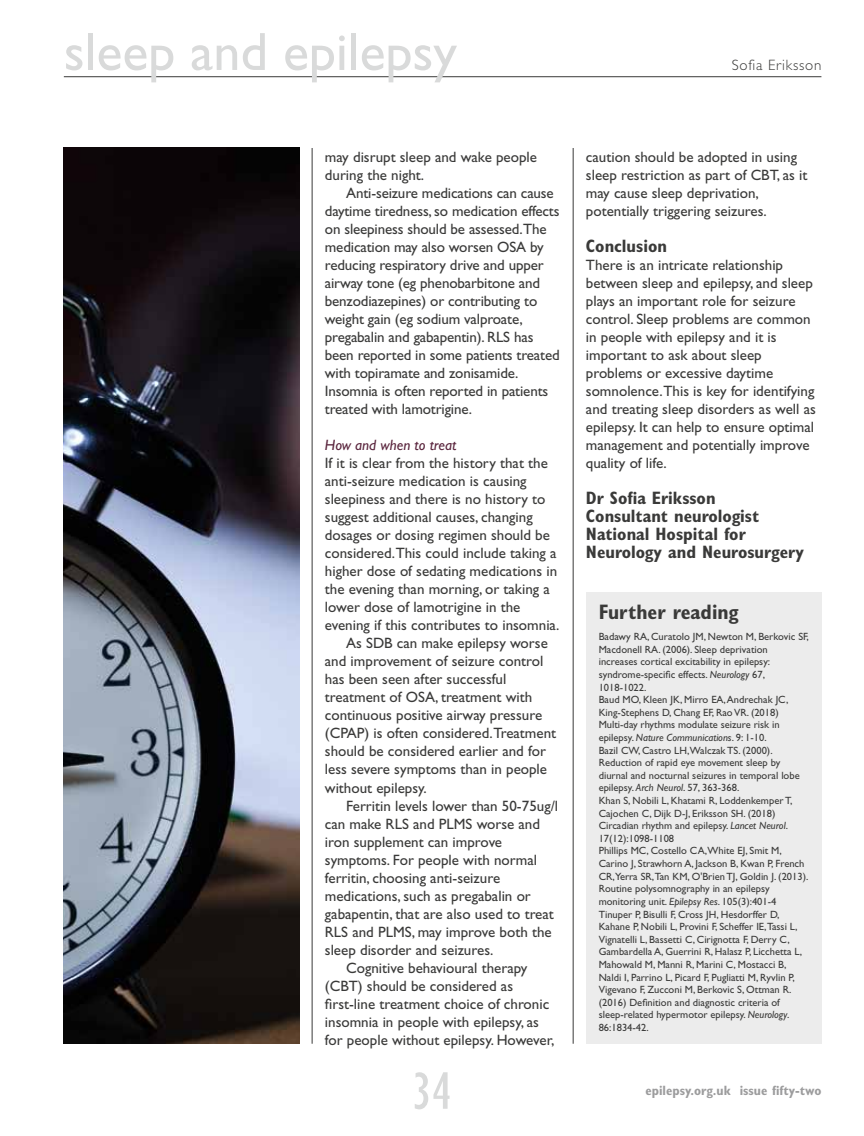
<style>
.page{position:relative;width:864px;height:1136px;background:#fff}
.page>*{position:absolute;margin:0;border:0;box-sizing:border-box;transform-origin:0 0}
.t1{font:54px "Gill Sans Std";color:#d9dada}
.t2{font:condensed 54px "Gill Sans Std";color:#d9dada}
.t3{font:700 condensed 21px "Gill Sans Std";color:#3a3a39}
.t4{font:700 condensed 18px/18px "Gill Sans Std";color:#3a3a39}
.t5{font:15px/18px "Gill Sans Std";color:#3a3a39}
.t6{font:italic 15px "Gill Sans Std";color:#5a253d}
.t7{font:300 15px "Gill Sans Std";letter-spacing:.05em;color:#3a3a39}
.t8{font:700 condensed 13.5px "Gill Sans Std";color:#9c9c9d}
.t9{font:10.5px/12.6px "Gill Sans Std";color:#3a3a39}
.s1{font-style:italic}
</style>
<div class="page">
<hr style="left:311px;top:148px;width:1px;height:895px;background:#3a3a39">
<hr style="left:572px;top:148px;width:1px;height:895px;background:#3a3a39">
<hr style="left:64px;top:76px;width:757px;height:1px;background:#3a3a39">
<div style="left:585px;top:592px;width:236px;height:451px;background:#ececec"></div>
<img style="left:64px;top:148px;width:235px;height:895px">
<h1 class="t1" style="left:64px;top:21px;width:394px">sleep and epilepsy</h1>
<p class="t7" style="left:731px;top:57px;width:91px">Sofia Eriksson</p>
<p class="t5" style="left:325px;top:148px;width:213px">may disrupt sleep and wake people during the night.</p>
<p class="t5" style="left:325px;top:184px;width:236px;text-indent:21px">Anti-seizure medications can cause daytime tiredness, so medication effects on sleepiness should be assessed.The medication may also worsen OSA by reducing respiratory drive and upper airway tone (eg phenobarbitone and benzodiazepines) or contributing to weight gain (eg sodium valproate, pregabalin and gabapentin). RLS has been reported in some patients treated with topiramate and zonisamide.<br>Insomnia is often reported in patients treated with lamotrigine.</p>
<p class="t6" style="left:325px;top:436px;width:133px">How and when to treat</p>
<p class="t5" style="left:325px;top:454px;width:224px">If it is clear from the history that the</p>
<p class="t5" style="left:325px;top:472px;width:203px">anti-seizure medication is causing</p>
<p class="t5" style="left:325px;top:490px;width:222px">sleepiness and there is no history to</p>
<p class="t5" style="left:325px;top:508px;width:209px">suggest additional causes, changing</p>
<p class="t5" style="left:325px;top:526px;width:226px">dosages or dosing regimen should be</p>
<p class="t5" style="left:325px;top:544px;width:233px">considered.This could include taking a</p>
<p class="t5" style="left:325px;top:562px;width:234px">higher dose of sedating medications in</p>
<p class="t5" style="left:325px;top:580px;width:226px">the evening than morning, or taking a</p>
<p class="t5" style="left:325px;top:598px;width:197px">lower dose of lamotrigine in the</p>
<p class="t5" style="left:325px;top:616px;width:236px">evening if this contributes to insomnia.</p>
<p class="t5" style="left:346px;top:634px;width:203px">As SDB can make epilepsy worse</p>
<p class="t5" style="left:325px;top:652px;width:220px">and improvement of seizure control</p>
<p class="t5" style="left:325px;top:670px;width:183px">has been seen after successful</p>
<p class="t5" style="left:325px;top:688px;width:209px">treatment of OSA, treatment with</p>
<p class="t5" style="left:325px;top:706px;width:219px">continuous positive airway pressure</p>
<p class="t5" style="left:325px;top:724px;width:233px">(CPAP) is often considered.Treatment</p>
<p class="t5" style="left:325px;top:742px;width:222px">should be considered earlier and for</p>
<p class="t5" style="left:325px;top:760px;width:224px">less severe symptoms than in people</p>
<p class="t5" style="left:325px;top:778px;width:103px">without epilepsy.</p>
<p class="t5" style="left:346px;top:796px;width:213px">Ferritin levels lower than 50-75ug/l</p>
<p class="t5" style="left:325px;top:814px;width:217px">can make RLS and PLMS worse and</p>
<p class="t5" style="left:325px;top:832px;width:179px">iron supplement can improve</p>
<p class="t5" style="left:325px;top:850px;width:213px">symptoms. For people with normal</p>
<p class="t5" style="left:325px;top:868px;width:177px">ferritin, choosing anti-seizure</p>
<p class="t5" style="left:325px;top:886px;width:207px">medications, such as pregabalin or</p>
<p class="t5" style="left:325px;top:904px;width:230px">gabapentin, that are also used to treat</p>
<p class="t5" style="left:325px;top:922px;width:228px">RLS and PLMS, may improve both the</p>
<p class="t5" style="left:325px;top:940px;width:170px">sleep disorder and seizures.</p>
<p class="t5" style="left:346px;top:958px;width:182px">Cognitive behavioural therapy</p>
<p class="t5" style="left:325px;top:976px;width:190px">(CBT) should be considered as</p>
<p class="t5" style="left:325px;top:994px;width:226px">first-line treatment choice of chronic</p>
<p class="t5" style="left:325px;top:1012px;width:215px">insomnia in people with epilepsy, as</p>
<p class="t5" style="left:325px;top:1030px;width:231px">for people without epilepsy. However,</p>
<h1 class="t2" style="left:412px;top:1061px;width:41px">34</h1>
<p class="t5" style="left:585px;top:148px;width:223px">caution should be adopted in using sleep restriction as part of CBT, as it may cause sleep deprivation, potentially triggering seizures.</p>
<p class="t4" style="left:585px;top:237px;width:82px">Conclusion</p>
<p class="t5" style="left:585px;top:256px;width:231px">There is an intricate relationship between sleep and epilepsy, and sleep plays an important role for seizure control. Sleep problems are common in people with epilepsy and it is important to ask about sleep problems or excessive daytime somnolence.This is key for identifying and treating sleep disorders as well as epilepsy. It can help to ensure optimal management and potentially improve quality of life.</p>
<p class="t4" style="left:585px;top:489px;width:220px">Dr Sofia Eriksson<br>Consultant neurologist<br>National Hospital for<br>Neurology and Neurosurgery</p>
<h2 class="t3" style="left:598px;top:599px;width:141px">Further reading</h2>
<p class="t9" style="left:598px;top:630px;width:212px">Badawy RA, Curatolo JM, Newton M, Berkovic SF, Macdonell RA. (2006). Sleep deprivation increases cortical excitability in epilepsy: syndrome-specific effects. <span class="s1">Neurology</span> 67, 1018-1022.<br>Baud MO, Kleen JK, Mirro EA, Andrechak JC, King-Stephens D, Chang EF, Rao VR. (2018)<br>Multi-day rhythms modulate seizure risk in epilepsy. <span class="s1">Nature Communications</span>. 9: 1-10.<br>Bazil CW, Castro LH,Walczak TS. (2000).<br>Reduction of rapid eye movement sleep by diurnal and nocturnal seizures in temporal lobe epilepsy. <span class="s1">Arch Neurol</span>. 57, 363-368.<br>Khan S, Nobili L, Khatami R, Loddenkemper T, Cajochen C, Dijk D-J, Eriksson SH. (2018)<br>Circadian rhythm and epilepsy. <span class="s1">Lancet Neurol</span>.<br>17(12):1098-1108<br>Phillips MC, Costello CA,White EJ, Smit M, Carino J, Strawhorn A, Jackson B, Kwan P, French CR,Yerra SR,Tan KM, O'Brien TJ, Goldin J. (2013).<br>Routine polysomnography in an epilepsy monitoring unit. <span class="s1">Epilepsy Res</span>. 105(3):401-4<br>Tinuper P, Bisulli F, Cross JH, Hesdorffer D, Kahane P, Nobili L, Provini F, Scheffer IE,Tassi L, Vignatelli L, Bassetti C, Cirignotta F, Derry C, Gambardella A, Guerrini R, Halasz P, Licchetta L, Mahowald M, Manni R, Marini C, Mostacci B, Naldi I, Parrino L, Picard F, Pugliatti M, Ryvlin P, Vigevano F, Zucconi M, Berkovic S, Ottman R. (2016) Definition and diagnostic criteria of sleep-related hypermotor epilepsy. <span class="s1">Neurology</span>.<br>86:1834-42.</p>
<p class="t8" style="left:645px;top:1082px;width:177px">epilepsy.org.uk issue fifty-two</p>
</div>
